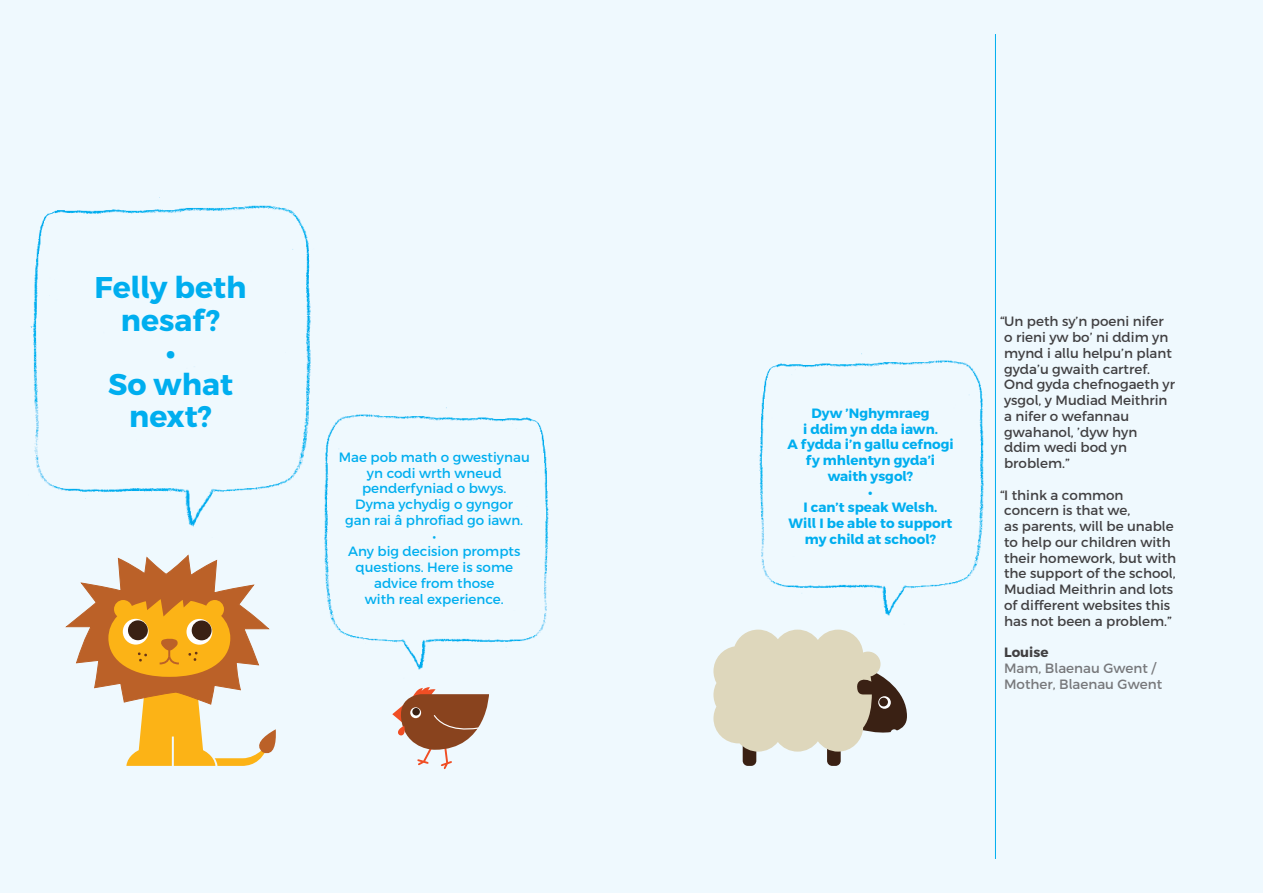
<style>
.page{position:relative;width:1263px;height:893px;background:#eff9fe}
.page>*{position:absolute;margin:0;border:0;box-sizing:border-box;transform-origin:0 0}
.t1{font:700 30px/32.2px "Cymraeg";color:#00aeef;text-align:center}
.t2{font:13.5px/15.8px "Cymraeg";color:#414042}
.t3{font:13.5px/15.8px "Cymraeg";color:#00aeef;text-align:center}
.t4{font:700 13.5px/15.8px "Cymraeg";color:#00aeef;text-align:center}
.t5{font:13.5px "Cymraeg";color:#77787b}
.t6{font:700 13.5px "Cymraeg";color:#414042}
</style>
<div class="page">
<img style="left:324px;top:407px;width:225px;height:263px">
<svg style="left:65px;top:554px;width:211px;height:212px"></svg>
<div style="left:743px;top:734px;width:13px;height:32px;background:#3a2114;border-radius:5px"></div>
<div style="left:827px;top:734px;width:14px;height:32px;background:#3a2114;border-radius:5px"></div>
<svg style="left:713px;top:630px;width:194px;height:122px"></svg>
<img style="left:30px;top:197px;width:296px;height:343px">
<img style="left:759px;top:353px;width:225px;height:263px">
<svg style="left:392px;top:687px;width:97px;height:82px"></svg>
<svg style="left:410px;top:707px;width:11px;height:11px"></svg>
<div style="left:412px;top:708px;width:8px;height:7px;background:#3a2114;border-radius:50%"></div>
<hr style="left:995px;top:34px;width:1px;height:825px;background:#00aeef">
<p class="t1" style="left:95px;top:272px;width:153px">Felly beth</p>
<p class="t1" style="left:121px;top:304px;width:101px">nesaf?</p>
<p class="t1" style="left:166px;top:336px;width:11px">•</p>
<p class="t1" style="left:108px;top:369px;width:126px">So what next?</p>
<p class="t3" style="left:339px;top:449px;width:193px">Mae pob math o gwestiynau yn codi wrth wneud penderfyniad o bwys.<br>Dyma ychydig o gyngor<br>gan rai â phrofiad go iawn.</p>
<p class="t3" style="left:432px;top:528px;width:5px">•</p>
<p class="t3" style="left:348px;top:544px;width:174px">Any big decision prompts questions. Here is some advice from those<br>with real experience.</p>
<p class="t4" style="left:787px;top:405px;width:168px">Dyw ’Nghymraeg<br>i ddim yn dda iawn.<br>A fydda i’n gallu cefnogi fy mhlentyn gyda’i</p>
<p class="t4" style="left:828px;top:468px;width:87px">waith ysgol?</p>
<p class="t4" style="left:868px;top:484px;width:6px">•</p>
<p class="t4" style="left:803px;top:500px;width:136px">I can’t speak Welsh.</p>
<p class="t4" style="left:789px;top:516px;width:165px">Will I be able to support my child at school?</p>
<p class="t2" style="left:1000px;top:314px;width:165px">“Un peth sy’n poeni nifer</p>
<p class="t2" style="left:1004px;top:329px;width:166px">o rieni yw bo’ ni ddim yn</p>
<p class="t2" style="left:1004px;top:345px;width:169px">mynd i allu helpu’n plant</p>
<p class="t2" style="left:1004px;top:361px;width:172px">gyda’u gwaith cartref.<br>Ond gyda chefnogaeth yr</p>
<p class="t2" style="left:1004px;top:392px;width:165px">ysgol, y Mudiad Meithrin</p>
<p class="t2" style="left:1004px;top:408px;width:127px">a nifer o wefannau</p>
<p class="t2" style="left:1004px;top:424px;width:135px">gwahanol, ’dyw hyn</p>
<p class="t2" style="left:1004px;top:440px;width:124px">ddim wedi bod yn</p>
<p class="t2" style="left:1004px;top:455px;width:67px">broblem.”</p>
<p class="t2" style="left:1000px;top:487px;width:125px">“I think a common</p>
<p class="t2" style="left:1004px;top:503px;width:171px">concern is that we,<br>as parents, will be unable to help our children with</p>
<p class="t2" style="left:1004px;top:550px;width:174px">their homework, but with</p>
<p class="t2" style="left:1004px;top:566px;width:173px">the support of the school,</p>
<p class="t2" style="left:1004px;top:581px;width:171px">Mudiad Meithrin and lots</p>
<p class="t2" style="left:1004px;top:597px;width:168px">of different websites this</p>
<p class="t2" style="left:1004px;top:613px;width:169px">has not been a problem.”</p>
<p class="t6" style="left:1004px;top:644px;width:46px">Louise</p>
<p class="t5" style="left:1004px;top:660px;width:153px">Mam, Blaenau Gwent /</p>
<p class="t5" style="left:1004px;top:675px;width:160px">Mother, Blaenau Gwent</p>
</div>
